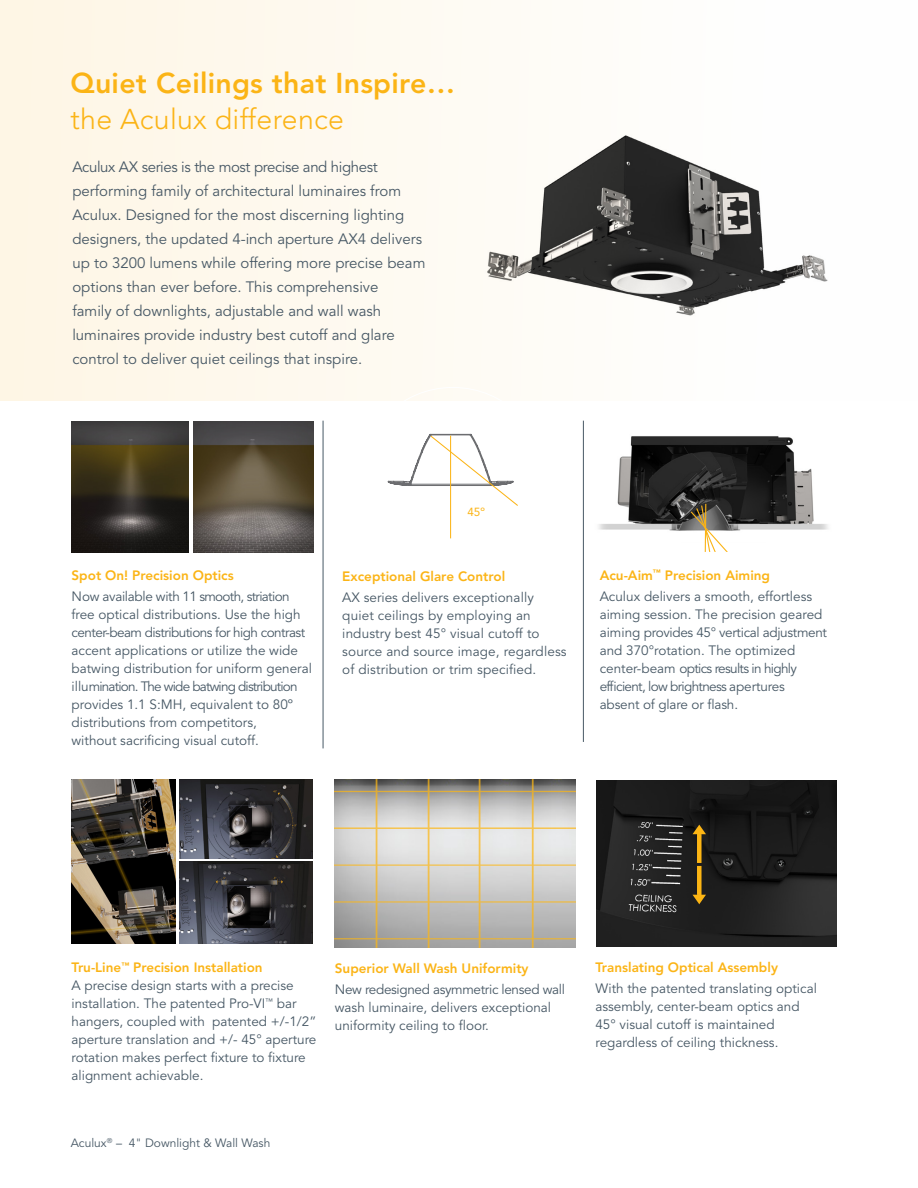
<style>
.page{position:relative;width:918px;height:1188px;background:#fff}
.page>*{position:absolute;margin:0;border:0;box-sizing:border-box;transform-origin:0 0}
.t1{font:800 28.5px/36px "Avenir LT Std";letter-spacing:.01em;color:#fbb416}
.t2{font:15px/24px "Avenir LT Std";color:#475865}
.t3{font:13.5px/18px "Avenir LT Std";color:#475865}
.t4{font:13.5px/21px "Avenir LT Std";letter-spacing:-.05em;color:#475865}
.t5{font:800 13.5px "Avenir LT Std";color:#fbb416}
.t6{font:12px "Avenir LT Std";color:#475865}
.t7{font:11.7px "Avenir LT Std";color:#fbb416}
.s1{font-weight:300}
.s2{font-weight:800;color:#fbb416}
</style>
<div class="page">
<div style="left:0;top:0;width:918px;height:401px;background:linear-gradient(to right,#fef6e5,#feffff)"></div>
<hr style="left:450px;top:436px;width:1px;height:102px;background:#fbb416">
<svg style="left:387px;top:433px;width:131px;height:74px"></svg>
<img style="left:596px;top:780px;width:241px;height:167px">
<hr style="left:323px;top:421px;width:1px;height:327px;background:#475865">
<hr style="left:583px;top:421px;width:1px;height:321px;background:#475865">
<svg style="left:693px;top:825px;width:13px;height:79px"></svg>
<img style="left:334px;top:780px;width:242px;height:167px">
<hr style="left:376px;top:780px;width:1px;height:167px;background:#fdb714">
<hr style="left:428px;top:780px;width:1px;height:167px;background:#fdb714">
<hr style="left:479px;top:780px;width:1px;height:167px;background:#fdb714">
<hr style="left:532px;top:780px;width:1px;height:167px;background:#fdb714">
<hr style="left:334px;top:791px;width:241px;height:1px;background:#fdb714">
<hr style="left:334px;top:864px;width:241px;height:2px;background:#fdb714">
<hr style="left:334px;top:901px;width:241px;height:2px;background:#fdb714">
<hr style="left:334px;top:938px;width:241px;height:2px;background:#fdb714">
<hr style="left:334px;top:828px;width:241px;height:1px;background:#fdb714">
<img style="left:484px;top:125px;width:351px;height:203px">
<img style="left:598px;top:436px;width:230px;height:95px">
<svg style="left:690px;top:503px;width:41px;height:49px"></svg>
<img style="left:72px;top:780px;width:104px;height:164px">
<img style="left:72px;top:421px;width:117px;height:131px">
<img style="left:194px;top:421px;width:119px;height:131px">
<img style="left:179px;top:780px;width:134px;height:79px">
<img style="left:179px;top:862px;width:134px;height:82px">
<p class="t1" style="left:70px;top:65px;width:386px">Quiet Ceilings that Inspire… <span class="s1">the Aculux difference</span></p>
<p class="t2" style="left:72px;top:156px;width:355px">Aculux AX series is the most precise and highest performing family of architectural luminaires from Aculux. Designed for the most discerning lighting designers, the updated 4-inch aperture AX4 delivers up to 3200 lumens while offering more precise beam options than ever before. This comprehensive<br>family of downlights, adjustable and wall wash luminaires provide industry best cutoff and glare control to deliver quiet ceilings that inspire.</p>
<p class="t4" style="left:72px;top:565px;width:219px"><span class="s2">Spot On! Precision Optics<br></span>Now available with 11 smooth, striation</p>
<p class="t3" style="left:72px;top:606px;width:231px">free optical distributions. Use the high</p>
<p class="t3" style="left:72px;top:624px;width:242px">center-beam distributions for high contrast accent applications or utilize the wide batwing distribution for uniform general illumination. The wide batwing distribution provides 1.1 S:MH, equivalent to 80º</p>
<p class="t3" style="left:72px;top:714px;width:187px">distributions from competitors,</p>
<p class="t3" style="left:72px;top:732px;width:189px">without sacrificing visual cutoff.</p>
<p class="t7" style="left:467px;top:505px;width:19px">45º</p>
<p class="t3" style="left:342px;top:566px;width:193px;line-height:21px"><span class="s2">Exceptional Glare Control<br></span>AX series delivers exceptionally</p>
<p class="t3" style="left:342px;top:606px;width:226px">quiet ceilings by employing an industry best 45° visual cutoff to source and source image, regardless of distribution or trim specified.</p>
<p class="t3" style="left:600px;top:565px;width:214px;line-height:21px"><span class="s2">Acu-Aim</span><sup>™</sup> <span class="s2">Precision Aiming<br></span>Aculux delivers a smooth, effortless</p>
<p class="t3" style="left:600px;top:605px;width:229px">aiming session. The precision geared aiming provides 45° vertical adjustment and 370°rotation. The optimized</p>
<p class="t4" style="left:600px;top:658px;width:199px">center-beam optics results in highly</p>
<p class="t4" style="left:600px;top:676px;width:187px">efficient, low brightness apertures</p>
<p class="t3" style="left:600px;top:695px;width:140px">absent of glare or flash.</p>
<p class="t3" style="left:72px;top:959px;width:246px"><span class="s2">Tru-Line</span><sup>™</sup> <span class="s2">Precision Installation<br></span>A precise design starts with a precise installation. The patented Pro-VI<sup>™</sup> bar hangers, coupled with patented +/-1/2” aperture translation and +/- 45° aperture rotation makes perfect fixture to fixture alignment achievable.</p>
<p class="t5" style="left:335px;top:961px;width:195px">Superior Wall Wash Uniformity</p>
<p class="t3" style="left:335px;top:981px;width:232px">New redesigned asymmetric lensed wall wash luminaire, delivers exceptional uniformity ceiling to floor.</p>
<p class="t6" style="left:71px;top:1136px;width:201px">Aculux<sup>®</sup> – 4" Downlight &amp; Wall Wash</p>
<p class="t5" style="left:595px;top:959px;width:184px">Translating Optical Assembly</p>
<p class="t3" style="left:595px;top:980px;width:223px">With the patented translating optical</p>
<p class="t3" style="left:595px;top:998px;width:206px">assembly, center-beam optics and<br>45° visual cutoff is maintained regardless of ceiling thickness.</p>
</div>
